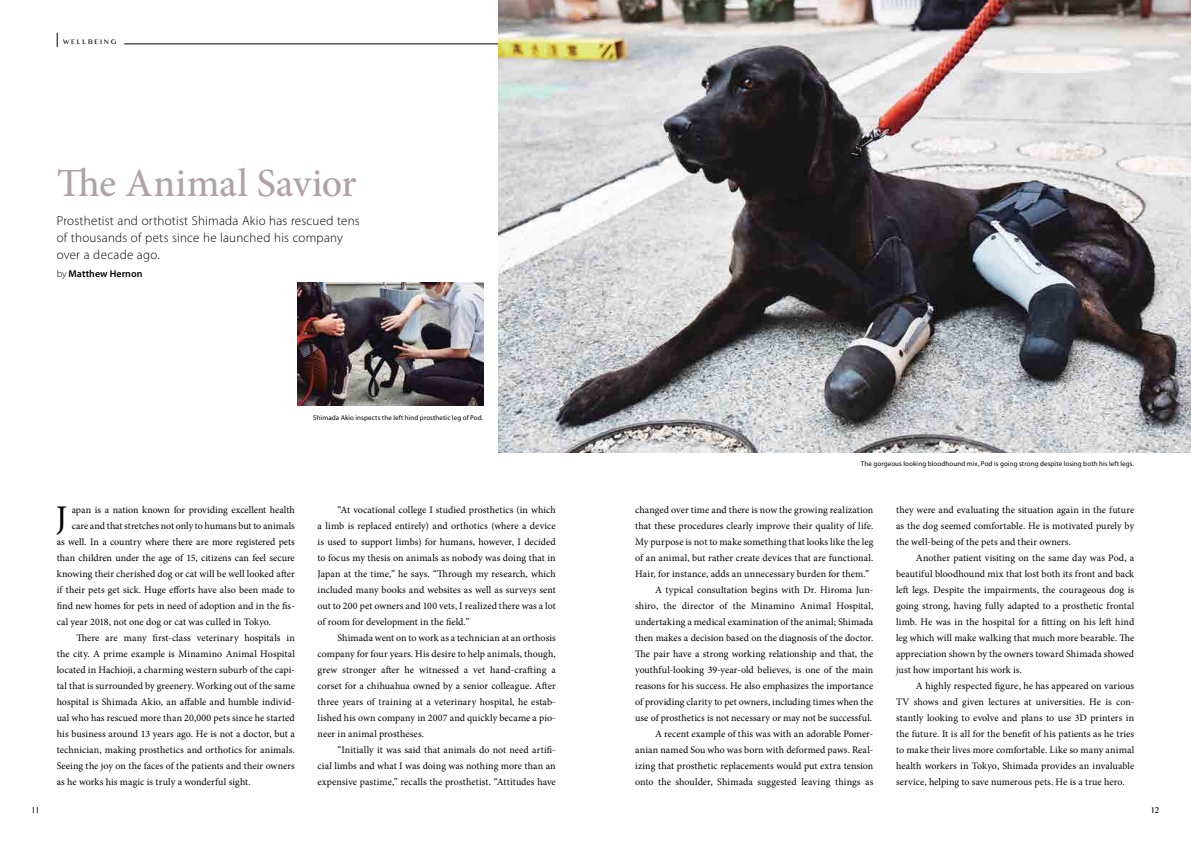
<style>
.page{position:relative;width:1191px;height:842px;background:#fff}
.page>*{position:absolute;margin:0;border:0;box-sizing:border-box;transform-origin:0 0}
.t1{font:500 40px "Minion Pro";color:#b1a2a4}
.t2{font:34.6px "Minion Pro";color:#000}
.t3{font:300 13px/17px "Myriad Pro";letter-spacing:.015em;color:#000}
.t4{font:10px/16px "Minion Pro";letter-spacing:.005em;color:#000;text-align:justify}
.t5{font:600 10px "Myriad Pro";color:#000}
.t6{font:10px "Khmer MN";color:#000}
.t7{font:8px "Khmer MN";letter-spacing:.22em;color:#000}
.t8{font:7px "Myriad Pro";letter-spacing:.015em;color:#000}
.s1{font-weight:300}
</style>
<div class="page">
<hr style="left:124px;top:44px;width:1010px;height:1px;background:#000">
<svg style="left:57px;top:33px;width:1px;height:14px"></svg>
<img style="left:498px;top:0;width:693px;height:452px">
<img style="left:298px;top:282px;width:185px;height:124px">
<p class="t7" style="left:63px;top:37px;width:55px">WELLBEING</p>
<h1 class="t1" style="left:57px;top:156px;width:301px">The Animal Savior</h1>
<h3 class="t3" style="left:57px;top:212px;width:304px">Prosthetist and orthotist Shimada Akio has rescued tens of thousands of pets since he launched his company over a decade ago.</h3>
<p class="t5" style="left:57px;top:267px;width:87px"><span class="s1">by</span> Matthew Hernon</p>
<p class="t8" style="left:313px;top:413px;width:172px">Shimada Akio inspects the left hind prosthetic leg of Pod.</p>
<h2 class="t2" style="left:56px;top:495px;width:13px">J</h2>
<p class="t4" style="left:72px;top:502px;width:225px">apan is a nation known for providing excellent health</p>
<p class="t4" style="left:72px;top:518px;width:225px">care and that stretches not only to humans but to animals</p>
<p class="t4" style="left:57px;top:534px;width:240px">as well. In a country where there are more registered pets</p>
<p class="t4" style="left:57px;top:550px;width:240px">than children under the age of 15, citizens can feel secure</p>
<p class="t4" style="left:57px;top:566px;width:240px">knowing their cherished dog or cat will be well looked after</p>
<p class="t4" style="left:57px;top:582px;width:240px">if their pets get sick. Huge efforts have also been made to</p>
<p class="t4" style="left:57px;top:598px;width:240px">find new homes for pets in need of adoption and in the fis-</p>
<p class="t4" style="left:57px;top:614px;width:216px">cal year 2018, not one dog or cat was culled in Tokyo.</p>
<p class="t4" style="left:77px;top:630px;width:220px">There are many first-class veterinary hospitals in</p>
<p class="t4" style="left:57px;top:646px;width:240px">the city. A prime example is Minamino Animal Hospital</p>
<p class="t4" style="left:57px;top:662px;width:240px">located in Hachioji, a charming western suburb of the capi-</p>
<p class="t4" style="left:57px;top:678px;width:240px">tal that is surrounded by greenery. Working out of the same</p>
<p class="t4" style="left:57px;top:694px;width:240px">hospital is Shimada Akio, an affable and humble individ-</p>
<p class="t4" style="left:57px;top:710px;width:240px">ual who has rescued more than 20,000 pets since he started</p>
<p class="t4" style="left:57px;top:726px;width:240px">his business around 13 years ago. He is not a doctor, but a</p>
<p class="t4" style="left:57px;top:742px;width:240px">technician, making prosthetics and orthotics for animals.</p>
<p class="t4" style="left:57px;top:758px;width:240px">Seeing the joy on the faces of the patients and their owners</p>
<p class="t4" style="left:57px;top:774px;width:195px">as he works his magic is truly a wonderful sight.</p>
<p class="t4" style="left:317px;top:502px;width:240px;text-indent:20px">“At vocational college I studied prosthetics (in which a limb is replaced entirely) and orthotics (where a device is used to support limbs) for humans, however, I decided to focus my thesis on animals as nobody was doing that in Japan at the time,” he says. “Through my research, which included many books and websites as well as surveys sent out to 200 pet owners and 100 vets, I realized there was a lot of room for development in the field.”</p>
<p class="t4" style="left:317px;top:630px;width:240px;text-indent:20px">Shimada went on to work as a technician at an orthosis company for four years. His desire to help animals, though, grew stronger after he witnessed a vet hand-crafting a corset for a chihuahua owned by a senior colleague. After three years of training at a veterinary hospital, he estab&shy;lished his own company in 2007 and quickly became a pio&shy;neer in animal prostheses.</p>
<p class="t4" style="left:317px;top:742px;width:240px;text-indent:20px">“Initially it was said that animals do not need artifi&shy;cial limbs and what I was doing was nothing more than an expensive pastime,” recalls the prosthetist. “Attitudes have</p>
<p class="t8" style="left:860px;top:459px;width:275px">The gorgeous looking bloodhound mix, Pod is going strong despite losing both his left legs.</p>
<p class="t4" style="left:635px;top:502px;width:240px">changed over time and there is now the growing realization</p>
<p class="t4" style="left:635px;top:518px;width:240px">that these procedures clearly improve their quality of life.</p>
<p class="t4" style="left:635px;top:534px;width:240px">My purpose is not to make something that looks like the leg</p>
<p class="t4" style="left:635px;top:550px;width:240px">of an animal, but rather create devices that are functional.</p>
<p class="t4" style="left:635px;top:566px;width:236px">Hair, for instance, adds an unnecessary burden for them.”</p>
<p class="t4" style="left:655px;top:582px;width:220px">A typical consultation begins with Dr. Hiroma Jun-</p>
<p class="t4" style="left:635px;top:598px;width:240px">shiro, the director of the Minamino Animal Hospital,</p>
<p class="t4" style="left:635px;top:614px;width:240px">undertaking a medical examination of the animal; Shimada</p>
<p class="t4" style="left:635px;top:630px;width:240px">then makes a decision based on the diagnosis of the doctor.</p>
<p class="t4" style="left:635px;top:646px;width:240px">The pair have a strong working relationship and that, the</p>
<p class="t4" style="left:635px;top:662px;width:240px">youthful-looking 39-year-old believes, is one of the main</p>
<p class="t4" style="left:635px;top:678px;width:240px">reasons for his success. He also emphasizes the importance</p>
<p class="t4" style="left:635px;top:694px;width:240px">of providing clarity to pet owners, including times when the</p>
<p class="t4" style="left:635px;top:710px;width:238px">use of prosthetics is not necessary or may not be successful.</p>
<p class="t4" style="left:655px;top:726px;width:220px">A recent example of this was with an adorable Pomer-</p>
<p class="t4" style="left:635px;top:742px;width:240px">anian named Sou who was born with deformed paws. Real-</p>
<p class="t4" style="left:635px;top:758px;width:240px">izing that prosthetic replacements would put extra tension</p>
<p class="t4" style="left:635px;top:774px;width:240px">onto the shoulder, Shimada suggested leaving things as</p>
<p class="t4" style="left:896px;top:502px;width:240px">they were and evaluating the situation again in the future as the dog seemed comfortable. He is motivated purely by the well-being of the pets and their owners.</p>
<p class="t4" style="left:896px;top:550px;width:240px;text-indent:20px">Another patient visiting on the same day was Pod, a beautiful bloodhound mix that lost both its front and back left legs. Despite the impairments, the courageous dog is going strong, having fully adapted to a prosthetic frontal limb. He was in the hospital for a fitting on his left hind leg which will make walking that much more bearable. The appreciation shown by the owners toward Shimada showed just how important his work is.</p>
<p class="t4" style="left:896px;top:678px;width:240px;text-indent:20px">A highly respected figure, he has appeared on various TV shows and given lectures at universities. He is con&shy;stantly looking to evolve and plans to use 3D printers in the future. It is all for the benefit of his patients as he tries to make their lives more comfortable. Like so many animal health workers in Tokyo, Shimada provides an invaluable service, helping to save numerous pets. He is a true hero.</p>
<p class="t6" style="left:31px;top:803px;width:10px">11</p>
<p class="t6" style="left:1150px;top:803px;width:11px">12</p>
</div>
